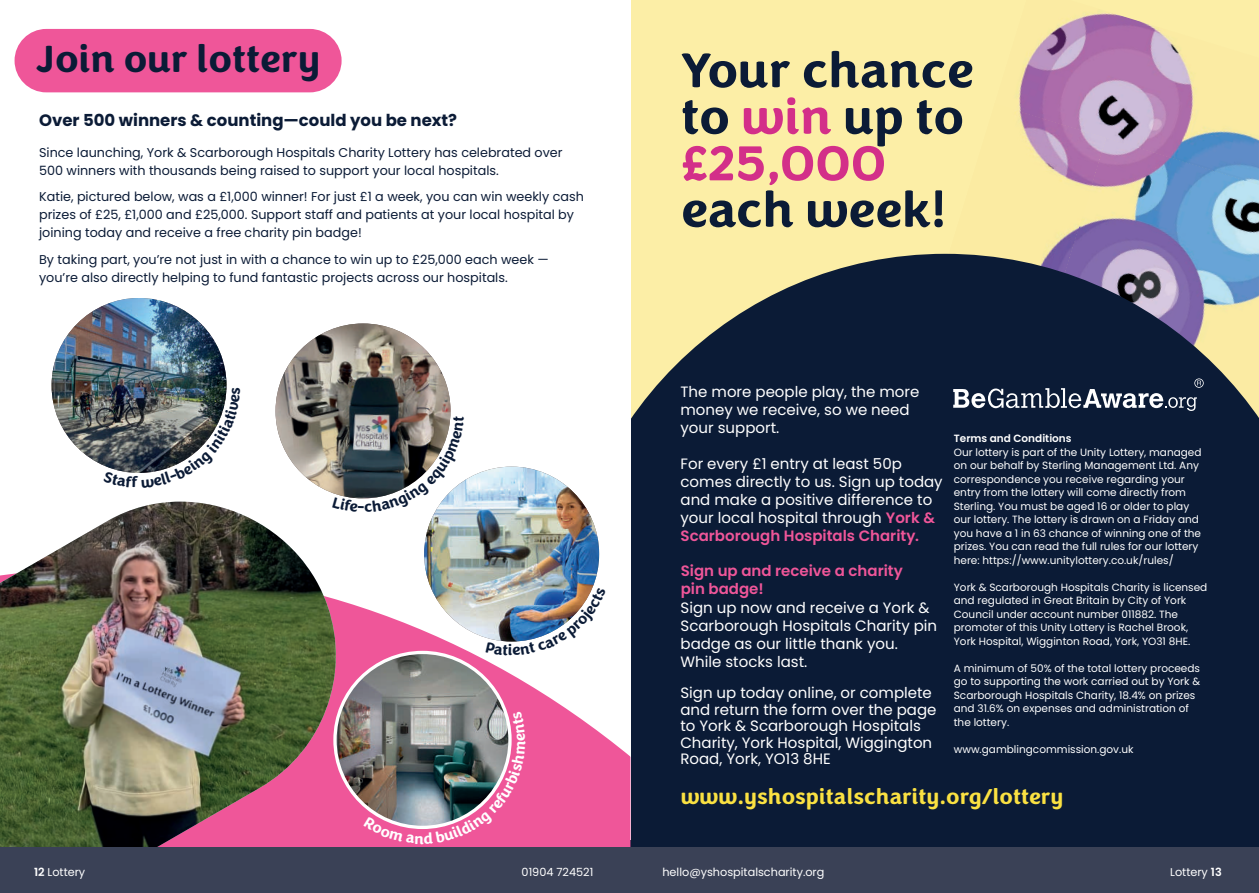
<style>
.page{position:relative;width:1259px;height:893px;background:#fff}
.page>*{position:absolute;margin:0;border:0;box-sizing:border-box;transform-origin:0 0}
.t1{font:700 50.7px/46.5px "Congenial";color:#0b1b36}
.t2{font:700 39px "Congenial";color:#0b1b36}
.t3{font:700 22.2px "Congenial";color:#fae142}
.t4{font:700 16.5px "Poppins";color:#0b1b36}
.t5{font:15px/18px "Poppins";color:#fff}
.t6{font:600 15px/18px "Poppins";color:#ef5699}
.t7{font:12.75px/18px "Poppins";color:#0b1b36}
.t8{font:11.25px "Poppins";color:#fff}
.t9{font:10.5px/13.5px "Poppins";color:#fff}
.t10{font:600 10.5px "Poppins";color:#fff}
.s1{color:#d32f89}
.s2{font-weight:600;color:#ef5699}
.s3{font-weight:600}
</style>
<div class="page">
<div style="left:630px;top:0;width:629px;height:893px;background:#fceea6"></div>
<img style="left:1106px;top:185px;width:153px;height:69px">
<img style="left:1019px;top:13px;width:240px;height:172px">
<img style="left:934px;top:104px;width:172px;height:150px">
<svg style="left:630px;top:254px;width:629px;height:593px;background:#1c2a40"></svg>
<svg style="left:953px;top:378px;width:250px;height:33px;background:#3c495e"></svg>
<div style="left:15px;top:29px;width:326px;height:63px;background:#ef5699;border-radius:32px"></div>
<svg style="left:351px;top:479px;width:279px;height:368px"></svg>
<img style="left:0;top:502px;width:351px;height:345px">
<div style="left:0;top:847px;width:1259px;height:46px;background:#3a4156"></div>
<img style="left:275px;top:323px;width:175px;height:170px">
<img style="left:52px;top:298px;width:174px;height:175px;border-radius:87px">
<img style="left:424px;top:467px;width:175px;height:174px;border-radius:87px">
<img style="left:335px;top:652px;width:175px;height:175px;border-radius:87px">
<img style="left:332px;top:416px;width:132px;height:96px">
<img style="left:485px;top:587px;width:121px;height:68px">
<img style="left:363px;top:711px;width:162px;height:133px">
<img style="left:103px;top:387px;width:124px;height:86px">
<h2 class="t2" style="left:36px;top:34px;width:286px">Join our lottery</h2>
<h1 class="t1" style="left:681px;top:48px;width:294px">Your chance to <span class="s1">win</span> up to <span class="s1">£25,000</span></h1>
<h1 class="t1" style="left:681px;top:188px;width:267px">each week!</h1>
<h3 class="t4" style="left:39px;top:111px;width:419px">Over 500 winners &amp; counting—could you be next?</h3>
<p class="t7" style="left:39px;top:143px;width:525px">Since launching, York &amp; Scarborough Hospitals Charity Lottery has celebrated over<br>500 winners with thousands being raised to support your local hospitals.</p>
<p class="t7" style="left:39px;top:188px;width:546px">Katie, pictured below, was a £1,000 winner! For just £1 a week, you can win weekly cash prizes of £25, £1,000 and £25,000. Support staff and patients at your local hospital by joining today and receive a free charity pin badge!</p>
<p class="t7" style="left:39px;top:250px;width:511px">By taking part, you’re not just in with a chance to win up to £25,000 each week — you’re also directly helping to fund fantastic projects across our hospitals.</p>
<h3 class="t5" style="left:680px;top:383px;width:240px">The more people play, the more money we receive, so we need your support.</h3>
<h3 class="t5" style="left:680px;top:455px;width:264px">For every £1 entry at least 50p comes directly to us. Sign up today and make a positive difference to your local hospital through <span class="s2">York &amp;<br>Scarborough Hospitals Charity.</span></h3>
<h3 class="t6" style="left:681px;top:562px;width:223px">Sign up and receive a charity pin badge!</h3>
<h3 class="t5" style="left:680px;top:599px;width:258px">Sign up now and receive a York &amp;<br>Scarborough Hospitals Charity pin badge as our little thank you.<br>While stocks last.</h3>
<h3 class="t5" style="left:680px;top:685px;width:257px;line-height:16.5px">Sign up today online, or complete and return the form over the page to York &amp; Scarborough Hospitals<br>Charity, York Hospital, Wiggington<br>Road, York, YO13 8HE</h3>
<p class="t10" style="left:954px;top:432px;width:119px">Terms and Conditions</p>
<p class="t9" style="left:954px;top:445px;width:249px">Our lottery is part of the Unity Lottery, managed on our behalf by Sterling Management Ltd. Any correspondence you receive regarding your entry from the lottery will come directly from Sterling. You must be aged 16 or older to play our lottery. The lottery is drawn on a Friday and you have a 1 in 63 chance of winning one of the prizes. You can read the full rules for our lottery here: https://www.unitylottery.co.uk/rules/</p>
<p class="t9" style="left:954px;top:580px;width:255px">York &amp; Scarborough Hospitals Charity is licensed and regulated in Great Britain by City of York Council under account number 011882. The promoter of this Unity Lottery is Rachel Brook, York Hospital, Wigginton Road, York, YO31 8HE.</p>
<p class="t9" style="left:954px;top:661px;width:248px">A minimum of 50% of the total lottery proceeds go to supporting the work carried out by York &amp; Scarborough Hospitals Charity, 18.4% on prizes and 31.6% on expenses and administration of the lottery.</p>
<p class="t9" style="left:954px;top:742px;width:181px">www.gamblingcommission.gov.uk</p>
<h3 class="t3" style="left:680px;top:782px;width:384px">www.yshospitalscharity.org/lottery</h3>
<p class="t8" style="left:34px;top:865px;width:53px"><span class="s3">12</span> Lottery</p>
<p class="t8" style="left:521px;top:865px;width:73px">01904 724521</p>
<p class="t8" style="left:662px;top:865px;width:163px">hello@yshospitalscharity.org</p>
<p class="t8" style="left:1170px;top:865px;width:53px">Lottery <span class="s3">13</span></p>
</div>
